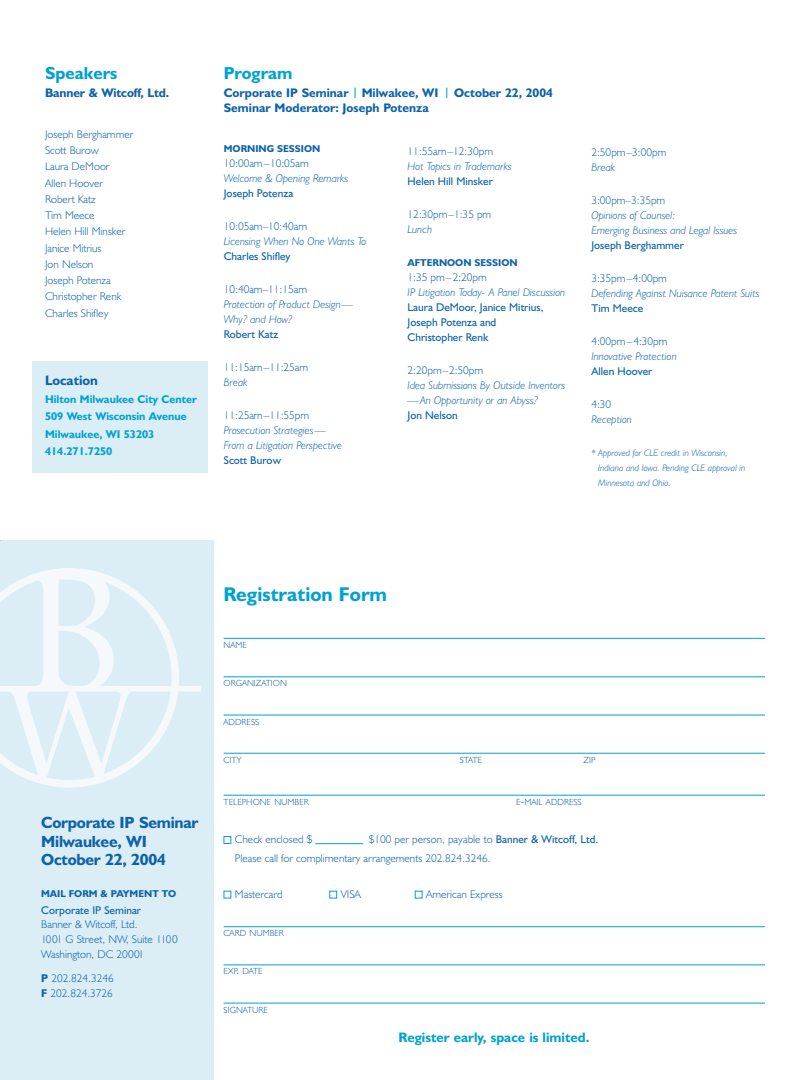
<style>
.page{position:relative;width:810px;height:1080px;background:#fff}
.page>*{position:absolute;margin:0;border:0;box-sizing:border-box;transform-origin:0 0}
.t1{font:700 20px "Humanist 521 BT";color:#00a2d1}
.t2{font:700 17.5px "Humanist 521 BT";color:#00a2d1}
.t3{font:700 16.25px/18.8px "Humanist 521 BT";letter-spacing:-.015em;color:#0d62a9}
.t4{font:700 13.75px "Humanist 521 BT";color:#00a2d1}
.t5{font:700 13.75px "Humanist 521 BT";color:#0d62a9}
.t6{font:700 12.5px/15px "Humanist 521 BT";color:#0d62a9}
.t7{font:300 11.25px/16.2px "Humanist 521 BT";color:#0d62a9}
.t8{font:italic 300 11.25px/15px "Humanist 521 BT";color:#0d62a9}
.t9{font:11.25px/15px "Humanist 521 BT";color:#0d62a9}
.t10{font:700 11.25px/17.5px "Humanist 521 BT";color:#00a2d1}
.t11{font:700 10px "Humanist 521 BT";color:#0d62a9}
.t12{font:italic 300 9.38px/15px "Humanist 521 BT";color:#0d62a9}
.t13{font:300 8.88px "Humanist 521 BT";color:#0d62a9}
.s1{color:#00a2d1}
.s2{font-weight:700}
.s3{font-size:11.88px}
.s4{color:#fff}
.s5{font-weight:400}
</style>
<div class="page">
<div style="left:32px;top:361px;width:176px;height:111px;background:#dbedf5"></div>
<hr style="left:224px;top:638px;width:541px;height:1px;background:#00a2d1">
<hr style="left:224px;top:677px;width:541px;height:1px;background:#00a2d1">
<hr style="left:224px;top:715px;width:541px;height:1px;background:#00a2d1">
<hr style="left:224px;top:753px;width:541px;height:1px;background:#00a2d1">
<hr style="left:224px;top:795px;width:541px;height:1px;background:#00a2d1">
<hr style="left:315px;top:843px;width:48px;height:1px;background:#00a2d1">
<hr style="left:224px;top:927px;width:541px;height:1px;background:#00a2d1">
<hr style="left:224px;top:965px;width:541px;height:1px;background:#00a2d1">
<hr style="left:224px;top:1003px;width:541px;height:1px;background:#00a2d1">
<div style="left:0;top:540px;width:214px;height:539px;background:#dbedf5"></div>
<svg style="left:0;top:568px;width:201px;height:220px"></svg>
<h2 class="t2" style="left:45px;top:67px;width:74px">Speakers</h2>
<p class="t6" style="left:45px;top:87px;width:126px">Banner &amp; Witcoff, Ltd.</p>
<p class="t7" style="left:45px;top:127px;width:90px">Joseph Berghammer<br>Scott Burow<br>Laura DeMoor<br>Allen Hoover<br>Robert Katz<br>Tim Meece<br>Helen Hill Minsker<br>Janice Mitrius<br>Jon Nelson<br>Joseph Potenza<br>Christopher Renk<br>Charles Shifley</p>
<p class="t5" style="left:45px;top:376px;width:55px">Location</p>
<p class="t10" style="left:45px;top:391px;width:154px">Hilton Milwaukee City Center<br>509 West Wisconsin Avenue<br>Milwaukee, WI 53203<br>414.271.7250</p>
<h2 class="t2" style="left:224px;top:67px;width:70px">Program</h2>
<p class="t6" style="left:224px;top:87px;width:331px">Corporate IP Seminar <span class="s1">❘</span> Milwakee, WI <span class="s1">❘</span> October 22, 2004<br>Seminar Moderator: Joseph Potenza</p>
<p class="t11" style="left:224px;top:145px;width:98px">MORNING SESSION</p>
<p class="t7" style="left:224px;top:156px;width:87px">10:00am–10:05am</p>
<p class="t8" style="left:224px;top:172px;width:126px">Welcome &amp; Opening Remarks</p>
<p class="t9" style="left:224px;top:187px;width:71px">Joseph Potenza</p>
<p class="t7" style="left:224px;top:219px;width:85px">10:05am–10:40am</p>
<p class="t8" style="left:224px;top:235px;width:144px">Licensing When No One Wants To</p>
<p class="t9" style="left:224px;top:250px;width:68px">Charles Shifley</p>
<p class="t7" style="left:224px;top:282px;width:85px">10:40am–11:15am</p>
<p class="t8" style="left:224px;top:298px;width:131px">Protection of Product Design—<br>Why? and How?</p>
<p class="t9" style="left:224px;top:328px;width:56px">Robert Katz</p>
<p class="t7" style="left:224px;top:360px;width:86px">11:15am–11:25am</p>
<p class="t8" style="left:224px;top:376px;width:25px">Break</p>
<p class="t7" style="left:224px;top:408px;width:87px">11:25am–11:55pm</p>
<p class="t8" style="left:224px;top:424px;width:120px">Prosecution Strategies—<br>From a Litigation Perspective</p>
<p class="t9" style="left:224px;top:454px;width:59px">Scott Burow</p>
<p class="t7" style="left:408px;top:145px;width:87px">11:55am–12:30pm</p>
<p class="t8" style="left:408px;top:160px;width:106px">Hot Topics in Trademarks</p>
<p class="t9" style="left:408px;top:175px;width:87px">Helen Hill Minsker</p>
<p class="t7" style="left:408px;top:208px;width:85px">12:30pm–1:35 pm</p>
<p class="t8" style="left:408px;top:223px;width:26px">Lunch</p>
<p class="t11" style="left:408px;top:259px;width:112px">AFTERNOON SESSION</p>
<p class="t7" style="left:408px;top:271px;width:81px">1:35 pm–2:20pm</p>
<p class="t8" style="left:408px;top:286px;width:159px">IP Litigation Today- A Panel Discussion</p>
<p class="t9" style="left:408px;top:301px;width:137px">Laura DeMoor, Janice Mitrius,<br>Joseph Potenza and<br>Christopher Renk</p>
<p class="t7" style="left:408px;top:364px;width:77px">2:20pm–2:50pm</p>
<p class="t8" style="left:408px;top:379px;width:159px">Idea Submissions By Outside Inventors —An Opportunity or an Abyss?</p>
<p class="t9" style="left:408px;top:409px;width:52px">Jon Nelson</p>
<p class="t7" style="left:591px;top:145px;width:76px">2:50pm–3:00pm</p>
<p class="t8" style="left:591px;top:161px;width:25px">Break</p>
<p class="t7" style="left:591px;top:193px;width:75px">3:00pm–3:35pm</p>
<p class="t8" style="left:591px;top:209px;width:147px">Opinions of Counsel:<br>Emerging Business and Legal Issues</p>
<p class="t9" style="left:591px;top:239px;width:94px">Joseph Berghammer</p>
<p class="t7" style="left:591px;top:271px;width:77px">3:35pm–4:00pm</p>
<p class="t8" style="left:591px;top:287px;width:170px">Defending Against Nuisance Patent Suits</p>
<p class="t9" style="left:591px;top:302px;width:53px">Tim Meece</p>
<p class="t7" style="left:591px;top:334px;width:78px">4:00pm–4:30pm</p>
<p class="t8" style="left:591px;top:350px;width:87px">Innovative Protection</p>
<p class="t9" style="left:591px;top:365px;width:62px">Allen Hoover</p>
<p class="t7" style="left:591px;top:397px;width:21px">4:30</p>
<p class="t8" style="left:591px;top:413px;width:42px">Reception</p>
<p class="t12" style="left:598px;top:446px;width:149px;text-indent:-7px">* Approved for CLE credit in Wisconsin,<br>Indiana and Iowa. Pending CLE approval in<br>Minnesota and Ohio.</p>
<h3 class="t3" style="left:41px;top:815px;width:159px">Corporate IP Seminar<br>Milwaukee, WI<br>October 22, 2004</h3>
<p class="t11" style="left:41px;top:890px;width:137px">MAIL FORM &amp; PAYMENT TO</p>
<p class="t9" style="left:41px;top:903px;width:101px">Corporate IP Seminar</p>
<p class="t7" style="left:41px;top:918px;width:138px;line-height:15px">Banner &amp; Witcoff, Ltd.<br>1001 G Street, NW, Suite 1100<br>Washington, DC 20001</p>
<p class="t7" style="left:41px;top:972px;width:74px;line-height:15px"><span class="s2">P</span> 202.824.3246<br><span class="s2">F</span> 202.824.3726</p>
<h1 class="t1" style="left:224px;top:588px;width:165px">Registration Form</h1>
<p class="t13" style="left:224px;top:642px;width:25px">NAME</p>
<p class="t13" style="left:224px;top:680px;width:65px">ORGANIZATION</p>
<p class="t13" style="left:224px;top:719px;width:37px">ADDRESS</p>
<p class="t13" style="left:224px;top:757px;width:20px">CITY</p>
<p class="t13" style="left:460px;top:757px;width:24px">STATE</p>
<p class="t13" style="left:584px;top:757px;width:14px">ZIP</p>
<p class="t13" style="left:224px;top:799px;width:87px">TELEPHONE NUMBER</p>
<p class="t13" style="left:516px;top:799px;width:67px">E<span class="s3">-</span>MAIL ADDRESS</p>
<p class="t7" style="left:224px;top:833px;width:90px"><span class="s4">■</span> Check enclosed $</p>
<p class="t7" style="left:235px;top:832px;width:365px;line-height:18.8px;text-indent:134px">$100 per person, payable to <span class="s5">Banner &amp; Witcoff, Ltd.<br></span>Please call for complimentary arrangements 202.824.3246.</p>
<p class="t7" style="left:224px;top:887px;width:61px"><span class="s4">■</span> Mastercard</p>
<p class="t7" style="left:329px;top:887px;width:33px"><span class="s4">■</span> VISA</p>
<p class="t7" style="left:415px;top:887px;width:89px"><span class="s4">■</span> American Express</p>
<p class="t13" style="left:224px;top:930px;width:62px">CARD NUMBER</p>
<p class="t13" style="left:224px;top:968px;width:41px">EXP<span class="s3">.</span> DATE</p>
<p class="t13" style="left:224px;top:1007px;width:46px">SIGNATURE</p>
<p class="t4" style="left:399px;top:1032px;width:192px">Register early, space is limited.</p>
</div>
